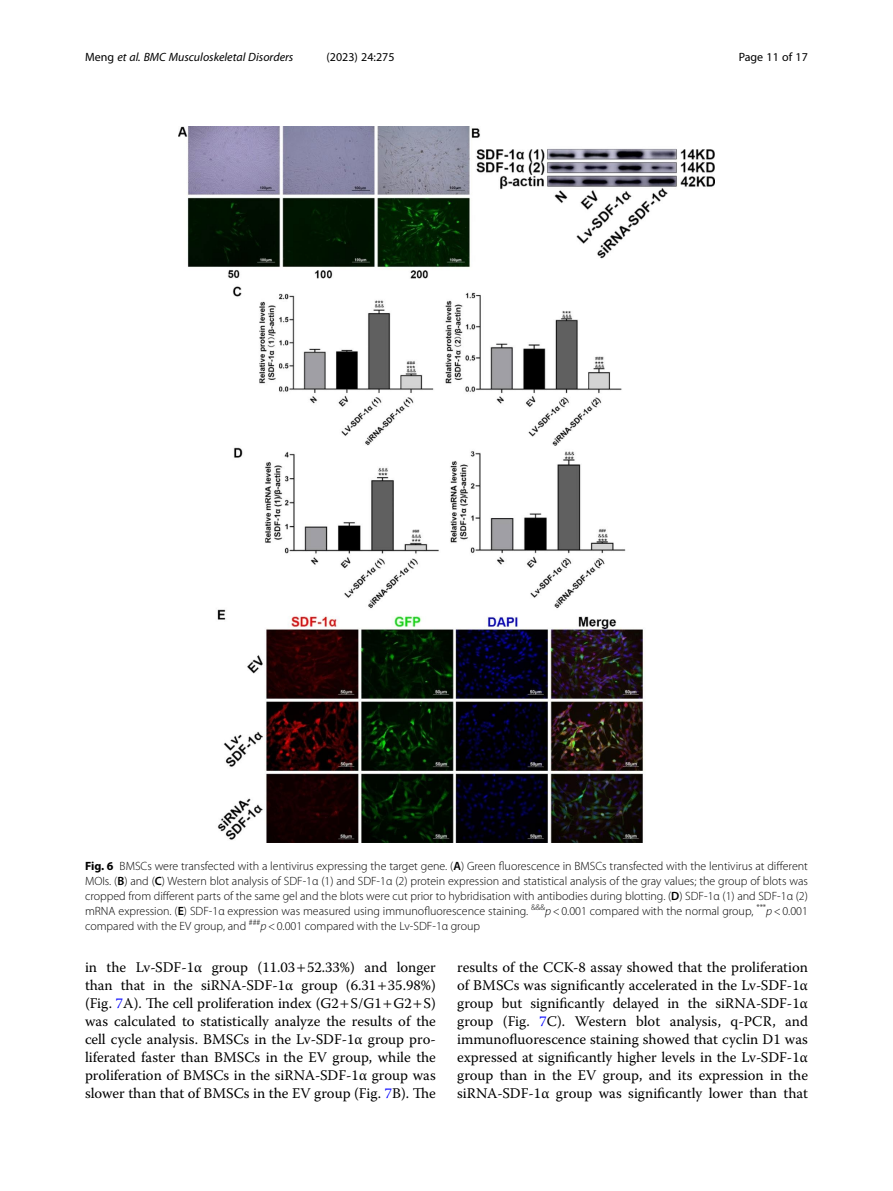
<style>
.page{position:relative;width:893px;height:1191px;background:#fff}
.page>*{position:absolute;margin:0;border:0;box-sizing:border-box;transform-origin:0 0}
.Body_Text{font:14.7px/18px "Warnock Pro";color:#000;text-align:justify}
.Figure_Caption{font:300 12px/15px "Myriad Pro";color:#000;text-align:justify}
.t1{font:italic 12px "Myriad Pro";color:#000}
.t2{font:12px "Myriad Pro";color:#000}
.s1{font-style:normal}
.s2{font-weight:700}
.s3{font-weight:600}
.s4{font-style:italic}
.s5{color:#00f}
</style>
<div class="page">
<img style="left:178px;top:126px;width:536px;height:716px">
<p class="t1" style="left:85px;top:50px;width:210px"><span class="s1">Meng</span> et al. BMC Musculoskeletal Disorders</p>
<p class="t2" style="left:326px;top:50px;width:70px">(2023) 24:275</p>
<p class="t2" style="left:739px;top:50px;width:71px">Page 11 of 17</p>
<p class="Figure_Caption" style="left:85px;top:858px;width:724px"><span class="s2">Fig. 6</span> BMSCs were transfected with a lentivirus expressing the target gene. (<span class="s3">A</span>) Green fluorescence in BMSCs transfected with the lentivirus at different MOIs. (<span class="s3">B</span>) and (<span class="s3">C</span>) Western blot analysis of SDF-1α (1) and SDF-1α (2) protein expression and statistical analysis of the gray values; the group of blots was cropped from different parts of the same gel and the blots were cut prior to hybridisation with antibodies during blotting. (<span class="s3">D</span>) SDF-1α (1) and SDF-1α (2) mRNA expression. (<span class="s3">E</span>) SDF-1α expression was measured using immunofluorescence staining. <sup>&amp;&amp;&amp;</sup><span class="s4">p</span>&lt;0.001 compared with the normal group, <sup>***</sup><span class="s4">p</span>&lt;0.001 compared with the EV group, and <sup>###</sup><span class="s4">p</span>&lt;0.001 compared with the Lv-SDF-1α group</p>
<p class="Body_Text" style="left:85px;top:958px;width:352px">in the Lv-SDF-1α group (11.03 52.33%) and longer than that in the siRNA-SDF-1α group (6.31 35.98%) (Fig. <span class="s5">7</span>A). The cell proliferation index (G2 S/G1 G2 S) was calculated to statistically analyze the results of the cell cycle analysis. BMSCs in the Lv-SDF-1α group pro&shy;liferated faster than BMSCs in the EV group, while the proliferation of BMSCs in the siRNA-SDF-1α group was slower than that of BMSCs in the EV group (Fig. <span class="s5">7</span>B). The</p>
<p class="Body_Text" style="left:457px;top:958px;width:352px">results of the CCK-8 assay showed that the proliferation of BMSCs was significantly accelerated in the Lv-SDF-1α group but significantly delayed in the siRNA-SDF-1α group (Fig. <span class="s5">7</span>C). Western blot analysis, q-PCR, and immunofluorescence staining showed that cyclin D1 was expressed at significantly higher levels in the Lv-SDF-1α group than in the EV group, and its expression in the siRNA-SDF-1α group was significantly lower than that</p>
</div>
